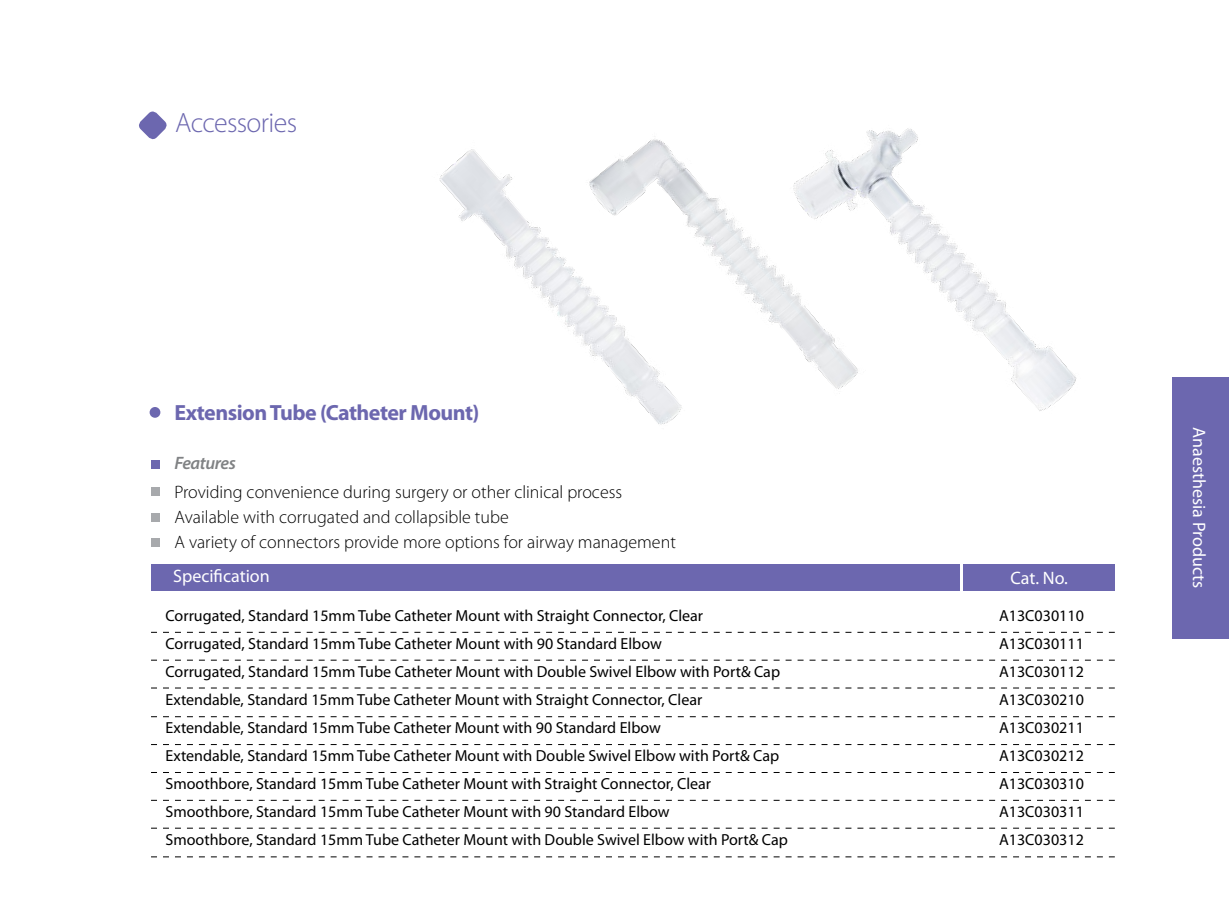
<style>
.page{position:relative;width:1229px;height:919px;background:#fff}
.page>*{position:absolute;margin:0;border:0;box-sizing:border-box;transform-origin:0 0}
.t1{font:300 28px "Myriad Pro";letter-spacing:-.025em;color:#6c67af}
.t2{font:700 22px "Myriad Pro";letter-spacing:-.025em;color:#6c67af}
.t3{font:300 18px/25px "Myriad Pro";color:#000}
.t4{font:18px "Myriad Pro";color:#fff}
.t5{font:italic 600 18px "Myriad Pro";letter-spacing:-.025em;color:#808284}
.t6{font:16px/28px "Myriad Pro";color:#000;text-align:justify}
</style>
<div class="page">
<div style="left:1172px;top:377px;width:56px;height:261px;background:#6c67af"></div>
<svg style="left:139px;top:111px;width:28px;height:29px"></svg>
<div style="left:150px;top:407px;width:10px;height:10px;background:#6c67af;border-radius:50%"></div>
<div style="left:151px;top:487px;width:8px;height:8px;background:#a7a9ac"></div>
<div style="left:151px;top:538px;width:8px;height:8px;background:#a7a9ac"></div>
<div style="left:151px;top:512px;width:8px;height:9px;background:#a7a9ac"></div>
<div style="left:151px;top:564px;width:808px;height:26px;background:#6c67af"></div>
<div style="left:963px;top:564px;width:151px;height:26px;background:#6c67af"></div>
<svg style="left:151px;top:631px;width:963px;height:1px"></svg>
<svg style="left:151px;top:772px;width:963px;height:1px"></svg>
<svg style="left:151px;top:716px;width:963px;height:1px"></svg>
<svg style="left:151px;top:856px;width:963px;height:1px"></svg>
<svg style="left:151px;top:659px;width:963px;height:1px"></svg>
<svg style="left:151px;top:799px;width:963px;height:1px"></svg>
<svg style="left:151px;top:744px;width:963px;height:1px"></svg>
<svg style="left:151px;top:687px;width:963px;height:1px"></svg>
<svg style="left:151px;top:827px;width:963px;height:1px"></svg>
<img style="left:439px;top:149px;width:123px;height:168px">
<img style="left:562px;top:139px;width:217px;height:286px">
<img style="left:779px;top:128px;width:298px;height:283px">
<div style="left:151px;top:460px;width:8px;height:9px;background:#6c67af"></div>
<h1 class="t1" style="left:175px;top:106px;width:123px">Accessories</h1>
<h2 class="t2" style="left:174px;top:398px;width:306px">Extension Tube (Catheter Mount)</h2>
<p class="t5" style="left:174px;top:451px;width:63px">Features</p>
<p class="t3" style="left:174px;top:479px;width:503px">Providing convenience during surgery or other clinical process<br>Available with corrugated and collapsible tube<br>A variety of connectors provide more options for airway management</p>
<p class="t4" style="left:173px;top:565px;width:98px">Specification</p>
<p class="t4" style="left:1010px;top:566px;width:59px">Cat. No.</p>
<p class="t6" style="left:998px;top:601px;width:86px">A13C030110<br>A13C030111<br>A13C030112<br>A13C030210<br>A13C030211<br>A13C030212<br>A13C030310<br>A13C030311<br>A13C030312</p>
<p class="t6" style="left:165px;top:601px;width:623px;text-align:left">Corrugated, Standard 15mm Tube Catheter Mount with Straight Connector, Clear<br>Corrugated, Standard 15mm Tube Catheter Mount with 90 Standard Elbow<br>Corrugated, Standard 15mm Tube Catheter Mount with Double Swivel Elbow with Port&amp; Cap Extendable, Standard 15mm Tube Catheter Mount with Straight Connector, Clear<br>Extendable, Standard 15mm Tube Catheter Mount with 90 Standard Elbow<br>Extendable, Standard 15mm Tube Catheter Mount with Double Swivel Elbow with Port&amp; Cap Smoothbore, Standard 15mm Tube Catheter Mount with Straight Connector, Clear Smoothbore, Standard 15mm Tube Catheter Mount with 90 Standard Elbow<br>Smoothbore, Standard 15mm Tube Catheter Mount with Double Swivel Elbow with Port&amp; Cap</p>
<p class="t4" style="left:1209px;top:427px;width:162px;rotate:90deg">Anaesthesia Products</p>
</div>
